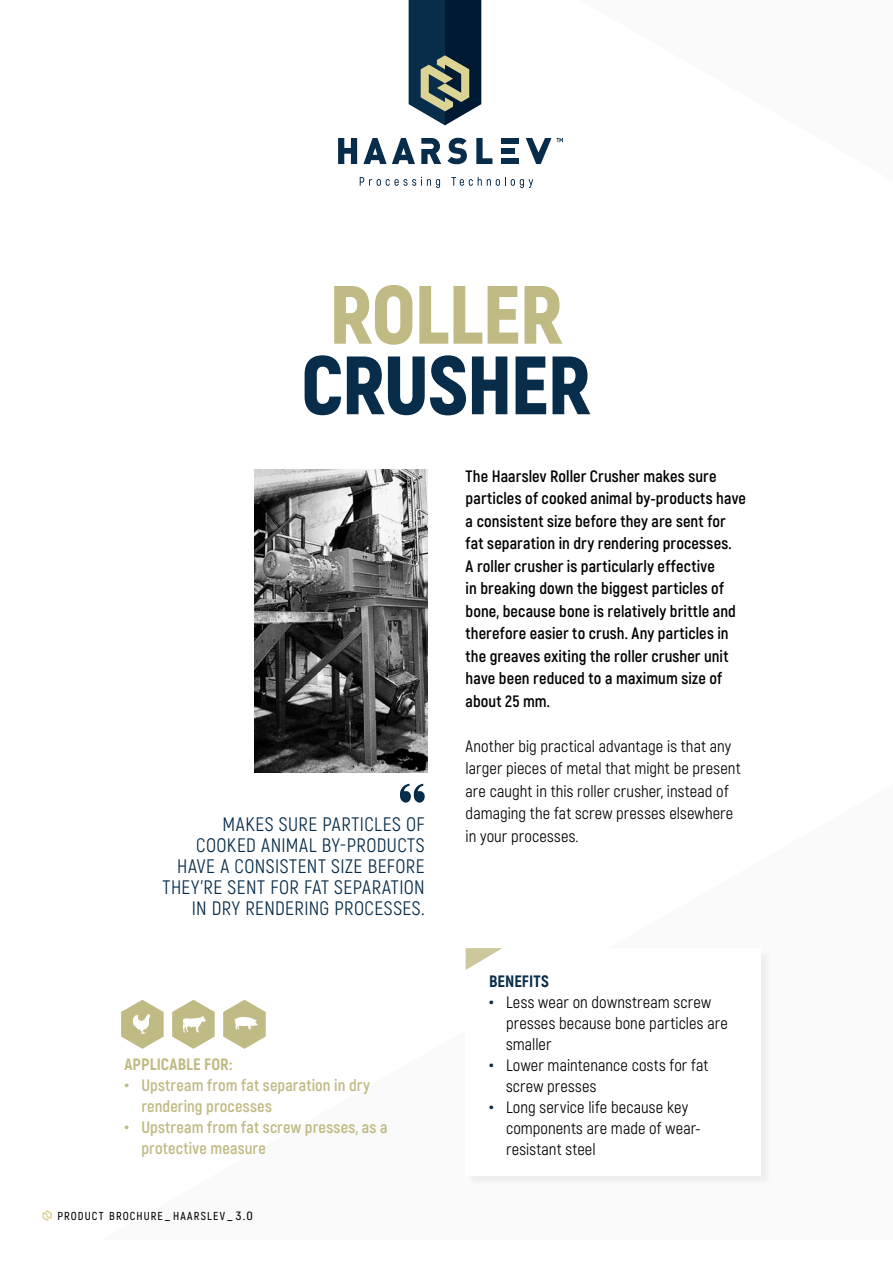
<style>
.page{position:relative;width:893px;height:1263px;background:#fff}
.page>*{position:absolute;margin:0;border:0;box-sizing:border-box;transform-origin:0 0}
.t1{font:900 82.5px "Akrobat";letter-spacing:-.015em;color:#082d4a}
.t2{font:900 82.5px "Akrobat";letter-spacing:-.01em;color:#c0ba84}
.t3{font:19.5px/21px "Akrobat";letter-spacing:.02em;color:#082d4a;text-align:right}
.t4{font:700 16.5px/22.5px "Akrobat";letter-spacing:.01em;color:#000}
.t5{font:16.5px/21px "Akrobat";letter-spacing:.01em;color:#000}
.t6{font:700 16.5px/21px "Akrobat";letter-spacing:.01em;color:#c0ba84}
.t7{font:800 16.5px "Akrobat";letter-spacing:.01em;color:#c0ba84}
.t8{font:800 16.5px "Akrobat";color:#082d4a}
.t9{font:600 11.55px "Akrobat";letter-spacing:.095em;color:#000}
.s1{font-size:22.5px}
.s2{font-size:12px}
.s3{font-weight:700;font-size:22.5px;color:#082d4a}
</style>
<div class="page">
<svg style="left:43px;top:1210px;width:9px;height:11px"></svg>
<svg style="left:360px;top:177px;width:80px;height:11px"></svg>
<svg style="left:451px;top:177px;width:82px;height:11px"></svg>
<svg style="left:557px;top:138px;width:6px;height:4px"></svg>
<svg style="left:338px;top:138px;width:19px;height:26px"></svg>
<svg style="left:526px;top:138px;width:25px;height:26px"></svg>
<svg style="left:363px;top:138px;width:52px;height:26px"></svg>
<svg style="left:421px;top:138px;width:20px;height:26px"></svg>
<svg style="left:447px;top:138px;width:20px;height:26px"></svg>
<svg style="left:476px;top:138px;width:16px;height:26px"></svg>
<div style="left:501px;top:158px;width:17px;height:6px;background:#082d4a"></div>
<div style="left:501px;top:148px;width:13px;height:6px;background:#082d4a"></div>
<div style="left:501px;top:138px;width:17px;height:6px;background:#082d4a"></div>
<svg style="left:409px;top:0;width:72px;height:125px"></svg>
<svg style="left:400px;top:784px;width:25px;height:19px"></svg>
<div style="left:467px;top:950px;width:305px;height:236px;background:#f2f2f2"></div>
<div style="left:466px;top:948px;width:295px;height:227px;background:#fff"></div>
<svg style="left:466px;top:948px;width:36px;height:22px"></svg>
<img style="left:254px;top:470px;width:173px;height:303px">
<svg style="left:172px;top:1000px;width:43px;height:49px"></svg>
<svg style="left:223px;top:1000px;width:43px;height:49px"></svg>
<svg style="left:121px;top:1000px;width:43px;height:49px"></svg>
<h1 class="t2" style="left:329px;top:261px;width:235px">ROLLER</h1>
<h1 class="t1" style="left:301px;top:332px;width:291px">CRUSHER</h1>
<p class="t3" style="left:163px;top:814px;width:264px">MAKES SURE PARTICLES OF<br>COOKED ANIMAL BY-PRODUCTS<br>HAVE A CONSISTENT SIZE BEFORE<br>THEY’RE SENT FOR FAT SEPARATION<br>IN DRY RENDERING PROCESSES.</p>
<p class="t7" style="left:124px;top:1054px;width:109px">APPLICABLE FOR:</p>
<p class="t6" style="left:141px;top:1075px;width:230px;text-indent:-17px"><span class="s1">•</span> Upstream from fat separation in dry rendering processes</p>
<p class="t6" style="left:141px;top:1117px;width:248px;text-indent:-17px"><span class="s1">•</span> Upstream from fat screw presses, as a protective measure</p>
<p class="t9" style="left:57px;top:1209px;width:197px">PRODUCT BROCHURE<span class="s2">_</span>HAARSLEV<span class="s2">_ 3.0</span></p>
<p class="t4" style="left:466px;top:464px;width:282px">The Haarslev Roller Crusher makes sure particles of cooked animal by-products have a consistent size before they are sent for fat separation in dry rendering processes.<br>A roller crusher is particularly effective<br>in breaking down the biggest particles of bone, because bone is relatively brittle and therefore easier to crush. Any particles in the greaves exiting the roller crusher unit have been reduced to a maximum size of about 25 mm.</p>
<p class="t5" style="left:466px;top:735px;width:276px;line-height:22.5px">Another big practical advantage is that any larger pieces of metal that might be present are caught in this roller crusher, instead of damaging the fat screw presses elsewhere in your processes.</p>
<p class="t8" style="left:489px;top:971px;width:61px">BENEFITS</p>
<p class="t5" style="left:506px;top:992px;width:223px;text-indent:-17px"><span class="s3">•</span> Less wear on downstream screw presses because bone particles are smaller</p>
<p class="t5" style="left:506px;top:1055px;width:204px;text-indent:-17px"><span class="s3">•</span> Lower maintenance costs for fat screw presses</p>
<p class="t5" style="left:506px;top:1097px;width:196px;text-indent:-17px"><span class="s3">•</span> Long service life because key components are made of wear&shy;resistant steel</p>
</div>
